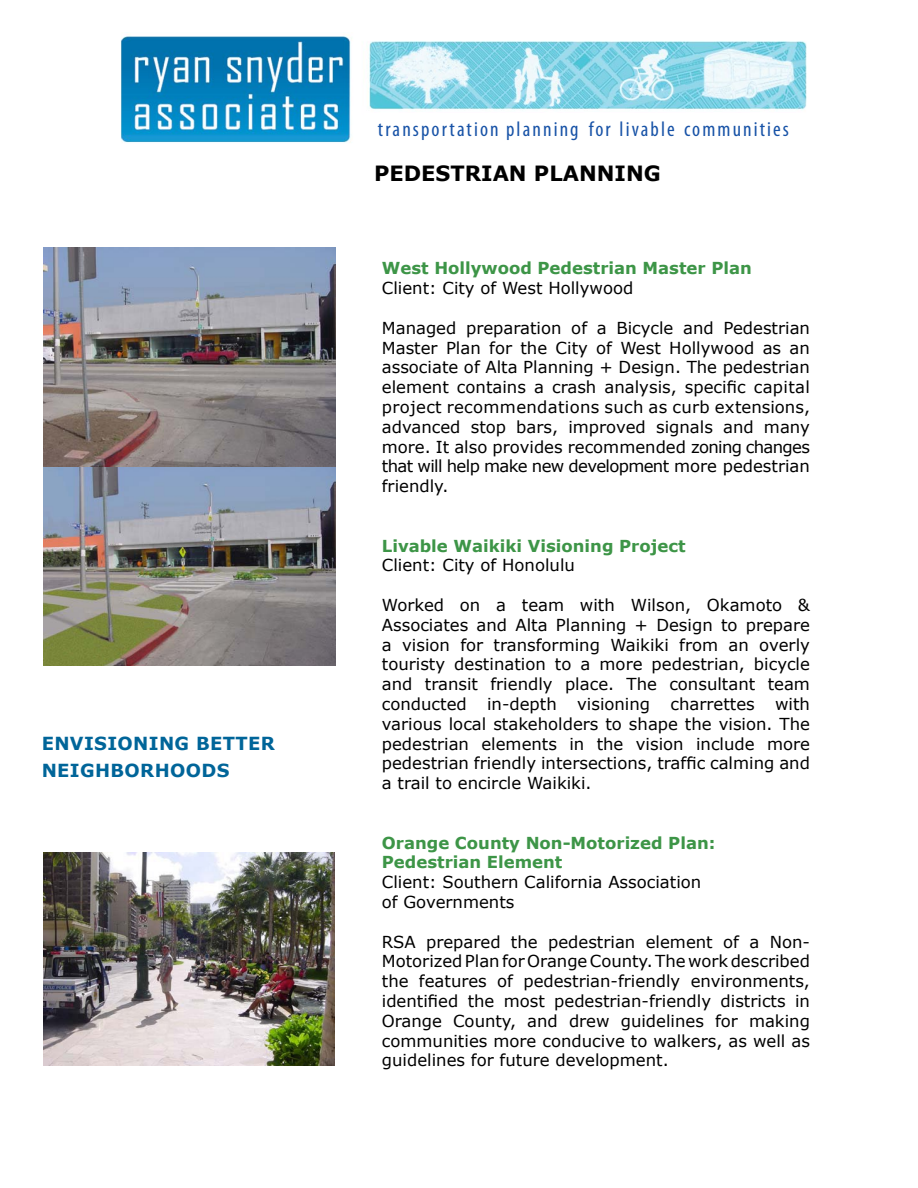
<style>
.page{position:relative;width:918px;height:1188px;background:#fff}
.page>*{position:absolute;margin:0;border:0;box-sizing:border-box;transform-origin:0 0}
.t1{font:condensed 21px "Myriad Pro";letter-spacing:.1em;color:#1853a7}
.t2{font:700 21px "Verdana";color:#000}
.t3{font:700 18px/27.6px "Verdana";letter-spacing:.02em;color:#006599}
.t4{font:16.5px/19.8px "Verdana";color:#000;text-align:justify}
.t5{font:700 16.5px/19.8px "Verdana";color:#3d9547}
</style>
<div class="page">
<img style="left:121px;top:34px;width:685px;height:109px">
<div style="left:364px;top:113px;width:453px;height:31px;background:#fff"></div>
<img style="left:43px;top:853px;width:291px;height:213px">
<img style="left:43px;top:248px;width:292px;height:417px">
<p class="t3" style="left:42px;top:729px;width:235px">ENVISIONING BETTER<br>NEIGHBORHOODS</p>
<p class="t1" style="left:378px;top:116px;width:412px">transportation planning for livable communities</p>
<p class="t2" style="left:374px;top:159px;width:288px">PEDESTRIAN PLANNING</p>
<p class="t5" style="left:382px;top:259px;width:372px">West Hollywood Pedestrian Master Plan</p>
<p class="t4" style="left:382px;top:279px;width:253px">Client: City of West Hollywood</p>
<p class="t4" style="left:382px;top:318px;width:430px">Managed preparation of a Bicycle and Pedestrian Master Plan for the City of West Hollywood as an associate of Alta Planning + Design. The pedestrian element contains a crash analysis, specific capital project recommendations such as curb extensions, advanced stop bars, improved signals and many more. It also provides recommended zoning changes that will help make new development more pedestrian friendly.</p>
<p class="t5" style="left:382px;top:536px;width:305px">Livable Waikiki Visioning Project</p>
<p class="t4" style="left:382px;top:556px;width:195px">Client: City of Honolulu</p>
<p class="t4" style="left:382px;top:595px;width:430px">Worked on a team with Wilson, Okamoto &amp; Associates and Alta Planning + Design to prepare a vision for transforming Waikiki from an overly touristy destination to a more pedestrian, bicycle and transit friendly place. The consultant team conducted in-depth visioning charrettes with various local stakeholders to shape the vision. The pedestrian elements in the vision include more pedestrian friendly intersections, traffic calming and a trail to encircle Waikiki.</p>
<p class="t5" style="left:382px;top:833px;width:335px">Orange County Non-Motorized Plan:<br>Pedestrian Element</p>
<p class="t4" style="left:382px;top:873px;width:321px">Client: Southern California Association of Governments</p>
<p class="t4" style="left:382px;top:932px;width:430px">RSA prepared the pedestrian element of a Non-Motorized Plan for Orange County. The work described the features of pedestrian-friendly environments, identified the most pedestrian-friendly districts in Orange County, and drew guidelines for making communities more conducive to walkers, as well as guidelines for future development.</p>
</div>
